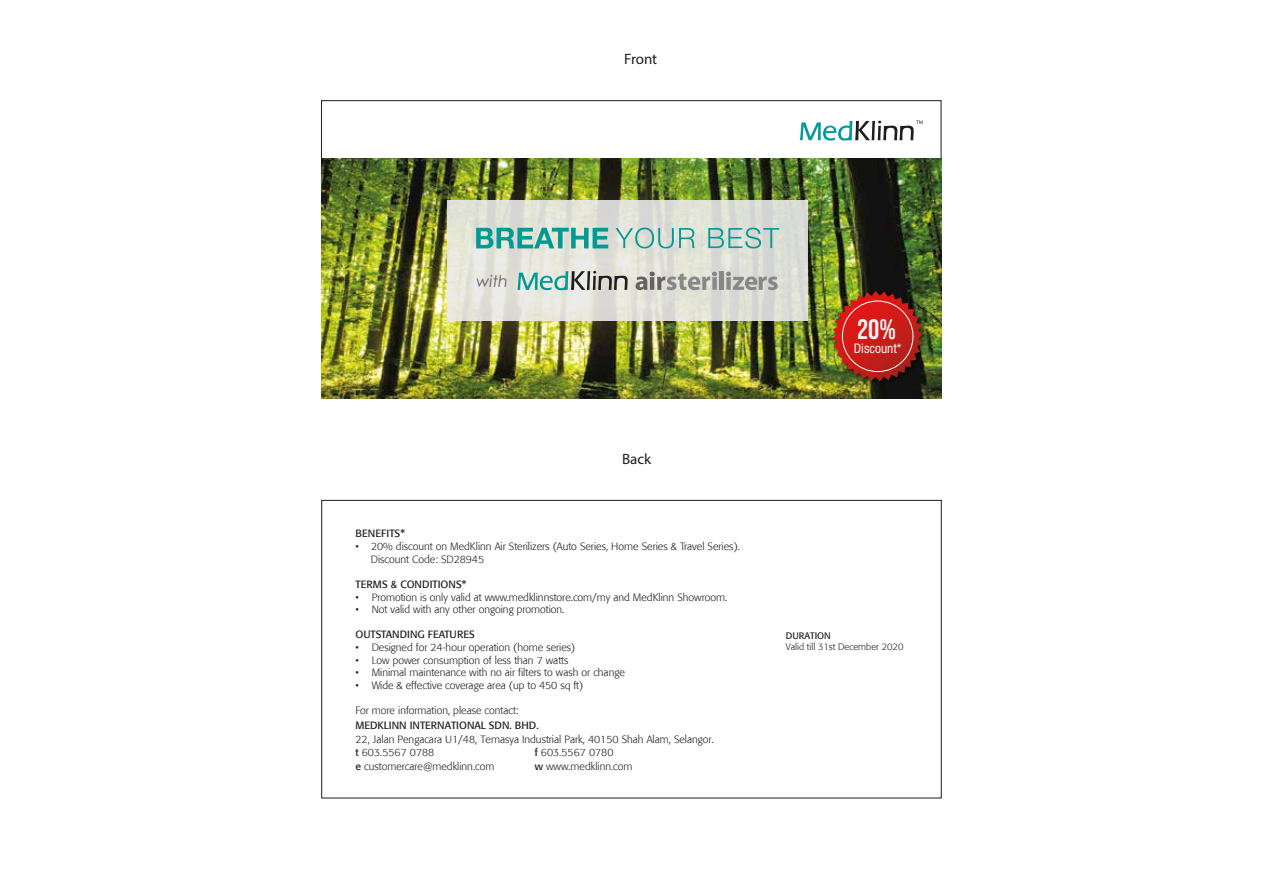
<style>
.page{position:relative;width:1263px;height:893px;background:#fff}
.page>*{position:absolute;margin:0;border:0;box-sizing:border-box;transform-origin:0 0}
.t1{font:28.05px "Bebas Neue";color:#f1f2f2}
.t2{font:italic 16.2px "Century Gothic";color:#646363}
.t3{font:15px "Myriad Pro";color:#1d1d1b}
.t4{font:condensed 13.35px "Helvetica Neue LT Pro";color:#f1f2f2}
.t5{font:300 10.5px/12.6px "Formata";color:#1d1d1b}
.t6{font:10.5px "Formata";color:#1d1d1b}
.t7{font:300 9.3px "Formata";color:#1d1d1b}
.t8{font:9.3px "Formata";color:#1d1d1b}
.s1{font-weight:400}
</style>
<div class="page">
<img style="left:322px;top:158px;width:619px;height:240px">
<img style="left:829px;top:287px;width:100px;height:101px">
<img style="left:832px;top:291px;width:91px;height:91px">
<div style="left:842px;top:301px;width:71px;height:71px;border:1px solid #fff;border-radius:50%"></div>
<svg style="left:800px;top:120px;width:123px;height:21px"></svg>
<svg style="left:448px;top:200px;width:360px;height:120px;background:#dfe0d7"></svg>
<svg style="left:476px;top:228px;width:132px;height:20px;background:#68bbb3"></svg>
<svg style="left:615px;top:228px;width:80px;height:20px;background:#aed1c8"></svg>
<svg style="left:708px;top:228px;width:71px;height:20px"></svg>
<svg style="left:517px;top:271px;width:111px;height:19px;background:#9ab4ad"></svg>
<hr style="left:720px;top:271px;width:4px;height:19px;background:#878787">
<svg style="left:636px;top:272px;width:81px;height:18px"></svg>
<svg style="left:726px;top:272px;width:52px;height:18px"></svg>
<h3 class="t3" style="left:624px;top:50px;width:35px">Front</h3>
<h2 class="t2" style="left:476px;top:272px;width:33px">with</h2>
<h3 class="t3" style="left:622px;top:449px;width:31px">Back</h3>
<p class="t6" style="left:355px;top:526px;width:51px">BENEFITS*</p>
<p class="t5" style="left:371px;top:540px;width:371px;text-indent:-15px">• 20% discount on MedKlinn Air Sterilizers (Auto Series, Home Series &amp; Travel Series).<br>Discount Code: SD28945</p>
<p class="t6" style="left:355px;top:578px;width:112px">TERMS &amp; CONDITIONS*</p>
<p class="t5" style="left:355px;top:591px;width:373px">• Promotion is only valid at www.medklinnstore.com/my and MedKlinn Showroom.</p>
<p class="t5" style="left:355px;top:603px;width:210px">• Not valid with any other ongoing promotion.</p>
<p class="t6" style="left:355px;top:628px;width:121px">OUTSTANDING FEATURES</p>
<p class="t5" style="left:355px;top:641px;width:221px">• Designed for 24-hour operation (home series)</p>
<p class="t5" style="left:355px;top:654px;width:214px">• Low power consumption of less than 7 watts</p>
<p class="t5" style="left:355px;top:666px;width:271px">• Minimal maintenance with no air filters to wash or change</p>
<p class="t5" style="left:355px;top:679px;width:229px">• Wide &amp; effective coverage area (up to 450 sq ft)</p>
<p class="t5" style="left:355px;top:704px;width:165px">For more information, please contact:</p>
<p class="t6" style="left:355px;top:719px;width:185px">MEDKLINN INTERNATIONAL SDN. BHD.</p>
<p class="t5" style="left:355px;top:732px;width:360px;line-height:13.6px">22, Jalan Pengacara U1/48, Temasya Industrial Park, 40150 Shah Alam, Selangor. <span class="s1">t</span> 603.5567 0788</p>
<p class="t5" style="left:535px;top:746px;width:80px"><span class="s1">f</span> 603.5567 0780</p>
<p class="t5" style="left:355px;top:760px;width:140px"><span class="s1">e</span> customercare@medklinn.com</p>
<p class="t5" style="left:535px;top:760px;width:99px"><span class="s1">w</span> www.medklinn.com</p>
<h1 class="t1" style="left:857px;top:313px;width:41px">20%</h1>
<p class="t4" style="left:854px;top:340px;width:49px">Discount*</p>
<p class="t8" style="left:786px;top:630px;width:47px">DURATION</p>
<p class="t7" style="left:786px;top:641px;width:119px">Valid till 31st December 2020</p>
</div>
